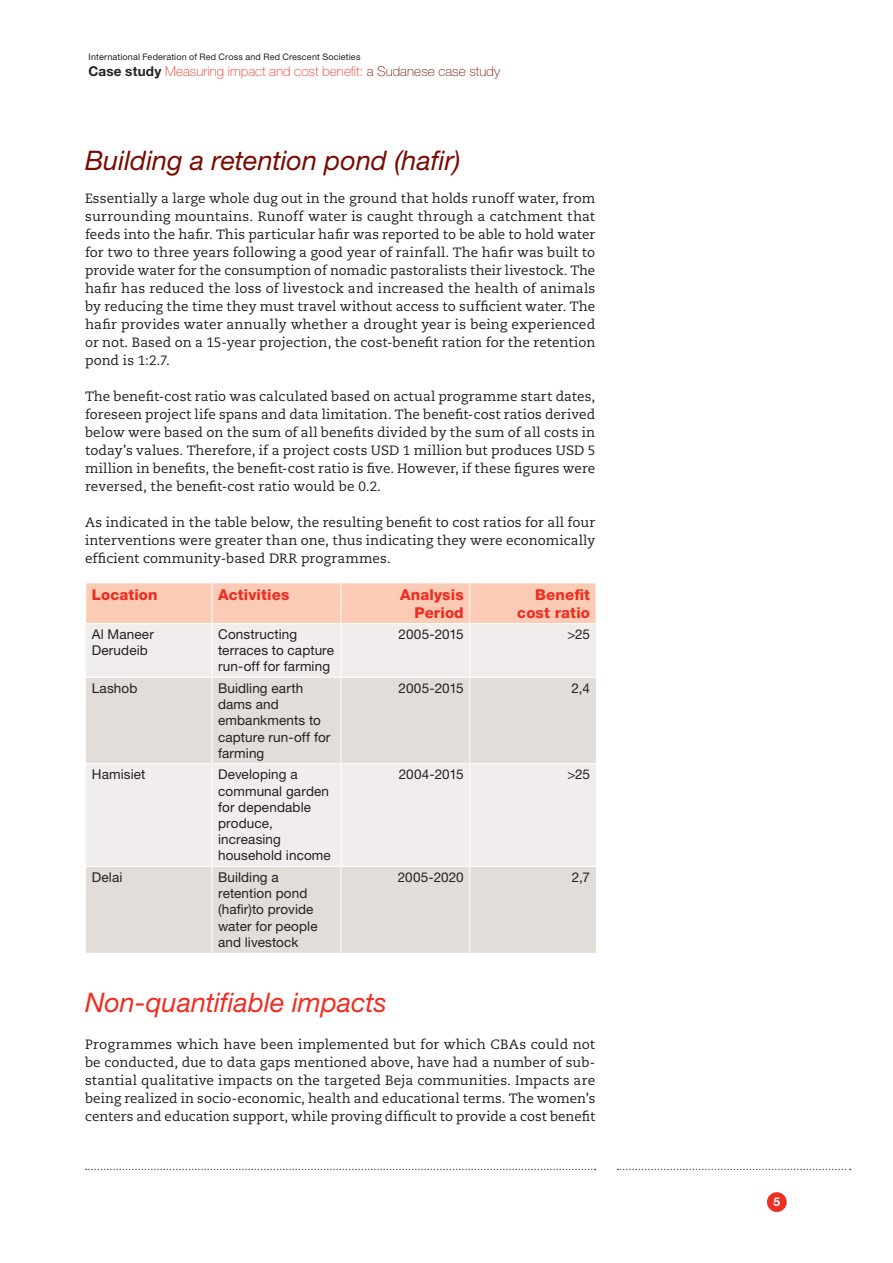
<style>
.page{position:relative;width:893px;height:1263px;background:#fff}
.page>*{position:absolute;margin:0;border:0;box-sizing:border-box;transform-origin:0 0}
.Heading_2{font:italic 27px "Helvetica Neue LT Std";color:#790b00}
.Heading_1{font:italic 27px "Helvetica Neue LT Std";color:#ee2e22}
.Table_header_row{font:800 15px/18px "Helvetica Neue LT Std";letter-spacing:.01em;color:#ee2e22;text-align:right}
.t1{font:13.5px/18px "Caecilia LT Std";letter-spacing:.005em;color:#231f20;text-align:justify}
.Table_text_1{font:13.5px/16.2px "Helvetica Neue LT Std";letter-spacing:.01em;color:#231f20}
.t2{font:100 13.5px "Helvetica Neue LT Std";letter-spacing:.005em;color:#ee2e22}
.t3{font:700 12px "Helvetica Neue LT Std";color:#fff}
.t4{font:9px "Helvetica Neue LT Std";letter-spacing:.015em;color:#231f20}
.s1{font-weight:700;color:#231f20}
.s2{color:#790b00}
</style>
<div class="page">
<div style="left:86px;top:583px;width:510px;height:40px;background:#fccbb5"></div>
<div style="left:86px;top:624px;width:510px;height:53px;background:#f1edec"></div>
<svg style="left:86px;top:678px;width:510px;height:275px;background:#e8e3e0"></svg>
<hr style="left:212px;top:624px;width:1px;height:53px;background:#fff">
<hr style="left:341px;top:624px;width:1px;height:53px;background:#fff">
<hr style="left:469px;top:624px;width:1px;height:53px;background:#fff">
<hr style="left:212px;top:678px;width:1px;height:85px;background:#fff">
<hr style="left:341px;top:678px;width:1px;height:85px;background:#fff">
<hr style="left:469px;top:678px;width:1px;height:85px;background:#fff">
<hr style="left:86px;top:763px;width:126px;height:1px;background:#fff">
<hr style="left:212px;top:763px;width:129px;height:1px;background:#fff">
<hr style="left:212px;top:764px;width:1px;height:102px;background:#fff">
<hr style="left:341px;top:763px;width:129px;height:1px;background:#fff">
<hr style="left:341px;top:764px;width:1px;height:102px;background:#fff">
<hr style="left:470px;top:763px;width:126px;height:1px;background:#fff">
<hr style="left:469px;top:764px;width:1px;height:102px;background:#fff">
<hr style="left:86px;top:866px;width:126px;height:1px;background:#fff">
<hr style="left:212px;top:866px;width:129px;height:1px;background:#fff">
<hr style="left:212px;top:867px;width:1px;height:86px;background:#fff">
<hr style="left:341px;top:866px;width:129px;height:1px;background:#fff">
<hr style="left:341px;top:867px;width:1px;height:86px;background:#fff">
<hr style="left:470px;top:866px;width:126px;height:1px;background:#fff">
<hr style="left:469px;top:867px;width:1px;height:86px;background:#fff">
<hr style="left:212px;top:583px;width:1px;height:40px;background:#fff">
<hr style="left:341px;top:583px;width:1px;height:40px;background:#fff">
<hr style="left:469px;top:583px;width:1px;height:40px;background:#fff">
<div style="left:767px;top:1192px;width:20px;height:20px;background:#ee2e22;border-radius:50%"></div>
<svg style="left:617px;top:1169px;width:234px;height:1px"></svg>
<svg style="left:86px;top:1169px;width:510px;height:1px"></svg>
<p class="t4" style="left:89px;top:51px;width:273px">International Federation of Red Cross and Red Crescent Societies</p>
<p class="t2" style="left:88px;top:64px;width:413px"><span class="s1">Case study</span> Measuring impact and cost benefit: <span class="s2">a Sudanese case study</span></p>
<p class="Heading_2" style="left:85px;top:144px;width:377px">Building a retention pond (hafir)</p>
<p class="t1" style="left:85px;top:189px;width:512px">Essentially a large whole dug out in the ground that holds runoff water, from surrounding mountains. Runoff water is caught through a catchment that feeds into the hafir. This particular hafir was reported to be able to hold water for two to three years following a good year of rainfall. The hafir was built to provide water for the consumption of nomadic pastoralists their livestock. The hafir has reduced the loss of livestock and increased the health of animals by reducing the time they must travel without access to sufficient water. The hafir provides water annually whether a drought year is being experienced or not. Based on a 15-year projection, the cost-benefit ration for the retention pond is 1:2.7.</p>
<p class="t1" style="left:85px;top:387px;width:512px">The benefit-cost ratio was calculated based on actual programme start dates, foreseen project life spans and data limitation. The benefit-cost ratios derived below were based on the sum of all benefits divided by the sum of all costs in today’s values. Therefore, if a project costs USD 1 million but produces USD 5 million in benefits, the benefit-cost ratio is five. However, if these figures were reversed, the benefit-cost ratio would be 0.2.</p>
<p class="t1" style="left:85px;top:513px;width:512px">As indicated in the table below, the resulting benefit to cost ratios for all four interventions were greater than one, thus indicating they were economically efficient community-based DRR programmes.</p>
<p class="Table_header_row" style="left:92px;top:585px;width:67px">Location</p>
<p class="Table_header_row" style="left:218px;top:585px;width:73px">Activities</p>
<p class="Table_header_row" style="left:400px;top:585px;width:65px">Analysis<br>Period</p>
<p class="Table_header_row" style="left:517px;top:585px;width:74px">Benefit cost ratio</p>
<p class="Table_text_1" style="left:92px;top:626px;width:64px">Al Maneer<br>Derudeib</p>
<p class="Table_text_1" style="left:218px;top:626px;width:118px">Constructing terraces to capture run-off for farming</p>
<p class="Table_text_1" style="left:399px;top:626px;width:67px">2005-2015</p>
<p class="Table_text_1" style="left:567px;top:626px;width:24px">&gt;25</p>
<p class="Table_text_1" style="left:92px;top:680px;width:47px">Lashob</p>
<p class="Table_text_1" style="left:218px;top:680px;width:114px">Buidling earth dams and embankments to capture run-off for farming</p>
<p class="Table_text_1" style="left:399px;top:680px;width:67px">2005-2015</p>
<p class="Table_text_1" style="left:572px;top:680px;width:20px">2,4</p>
<p class="Table_text_1" style="left:92px;top:766px;width:55px">Hamisiet</p>
<p class="Table_text_1" style="left:218px;top:766px;width:114px">Developing a communal garden for dependable produce, increasing household income</p>
<p class="Table_text_1" style="left:399px;top:766px;width:66px">2004-2015</p>
<p class="Table_text_1" style="left:567px;top:766px;width:24px">&gt;25</p>
<p class="Table_text_1" style="left:92px;top:869px;width:32px">Delai</p>
<p class="Table_text_1" style="left:218px;top:869px;width:101px">Building a retention pond (hafir)to provide water for people and livestock</p>
<p class="Table_text_1" style="left:398px;top:869px;width:68px">2005-2020</p>
<p class="Table_text_1" style="left:572px;top:869px;width:20px">2,7</p>
<p class="Heading_1" style="left:85px;top:986px;width:303px">Non-quantifiable impacts</p>
<p class="t1" style="left:85px;top:1035px;width:512px">Programmes which have been implemented but for which CBAs could not be conducted, due to data gaps mentioned above, have had a number of sub&shy;stantial qualitative impacts on the targeted Beja communities. Impacts are being realized in socio-economic, health and educational terms. The women’s centers and education support, while proving difficult to provide a cost benefit</p>
<p class="t3" style="left:773px;top:1195px;width:8px">5</p>
</div>
